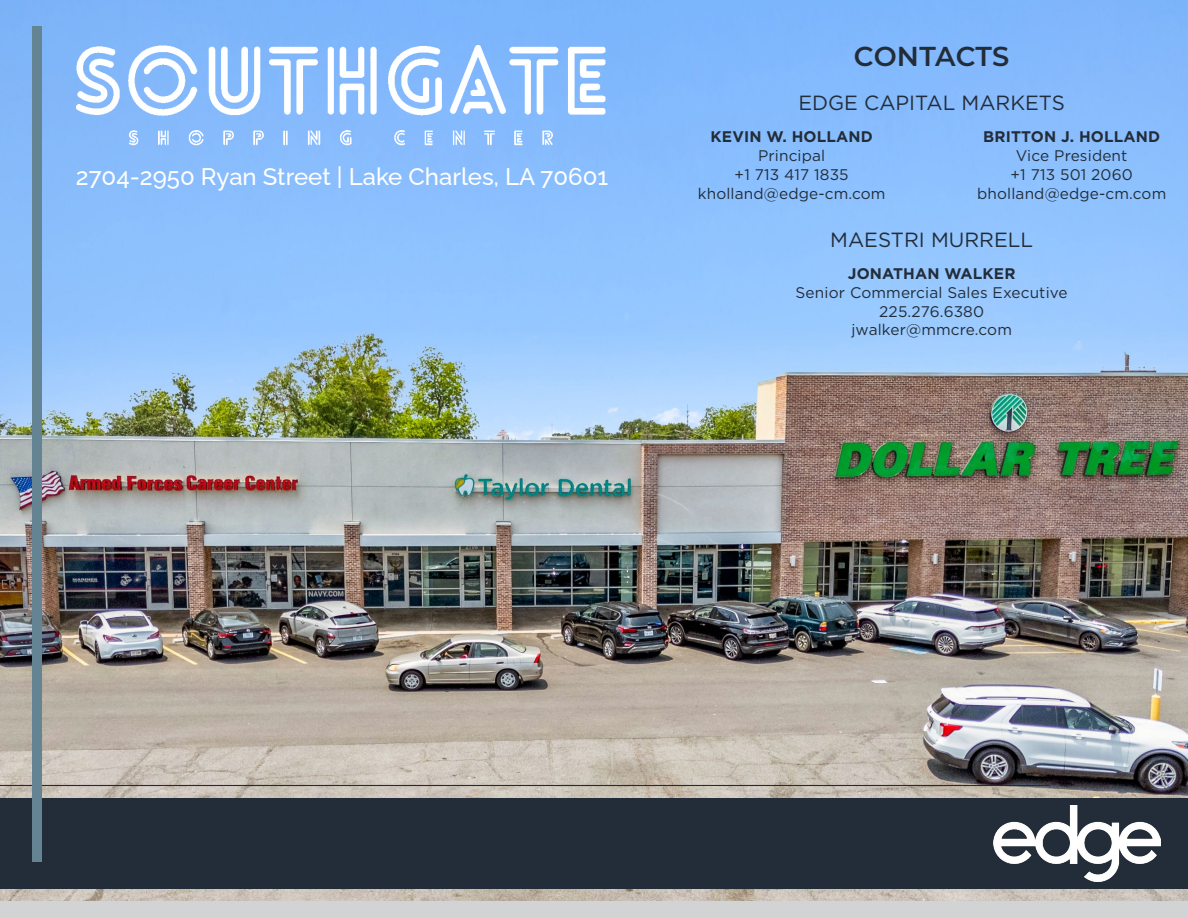
<style>
.page{position:relative;width:1188px;height:918px;background:#fff}
.page>*{position:absolute;margin:0;border:0;box-sizing:border-box;transform-origin:0 0}
.t1{font:600 27.3px "Montserrat";color:#232d39}
.t2{font:500 24px "Raleway";color:#fff}
.t3{font:20.55px "Gotham";color:#232d39}
.t4{font:15.45px/18.8px "Gotham";letter-spacing:.01em;color:#232d39;text-align:center}
.t5{font:700 15.45px "Gotham";letter-spacing:.01em;color:#232d39}
</style>
<div class="page">
<img style="left:0;top:0;width:1188px;height:901px">
<div style="left:0;top:798px;width:1188px;height:91px;background:#232d39"></div>
<hr style="left:0;top:785px;width:1050px;height:1px;background:#232d39">
<div style="left:0;top:901px;width:1188px;height:17px;background:#d1d3d4"></div>
<div style="left:33px;top:26px;width:9px;height:836px;background:#648393"></div>
<img style="left:994px;top:805px;width:167px;height:77px">
<img style="left:54px;top:23px;width:576px;height:147px">
<h2 class="t2" style="left:76px;top:158px;width:534px">2704-2950 Ryan Street | Lake Charles, LA 70601</h2>
<h1 class="t1" style="left:854px;top:37px;width:157px">CONTACTS</h1>
<h3 class="t3" style="left:798px;top:90px;width:268px">EDGE CAPITAL MARKETS</h3>
<p class="t5" style="left:711px;top:127px;width:164px">KEVIN W. HOLLAND</p>
<p class="t4" style="left:698px;top:146px;width:189px">Principal<br>+1 713 417 1835 kholland@edge-cm.com</p>
<p class="t5" style="left:983px;top:127px;width:179px">BRITTON J. HOLLAND</p>
<p class="t4" style="left:977px;top:146px;width:191px">Vice President<br>+1 713 501 2060 bholland@edge-cm.com</p>
<h3 class="t3" style="left:830px;top:226px;width:204px">MAESTRI MURRELL</h3>
<p class="t5" style="left:848px;top:263px;width:169px">JONATHAN WALKER</p>
<p class="t4" style="left:796px;top:283px;width:274px">Senior Commercial Sales Executive<br>225.276.6380<br>jwalker@mmcre.com</p>
</div>
